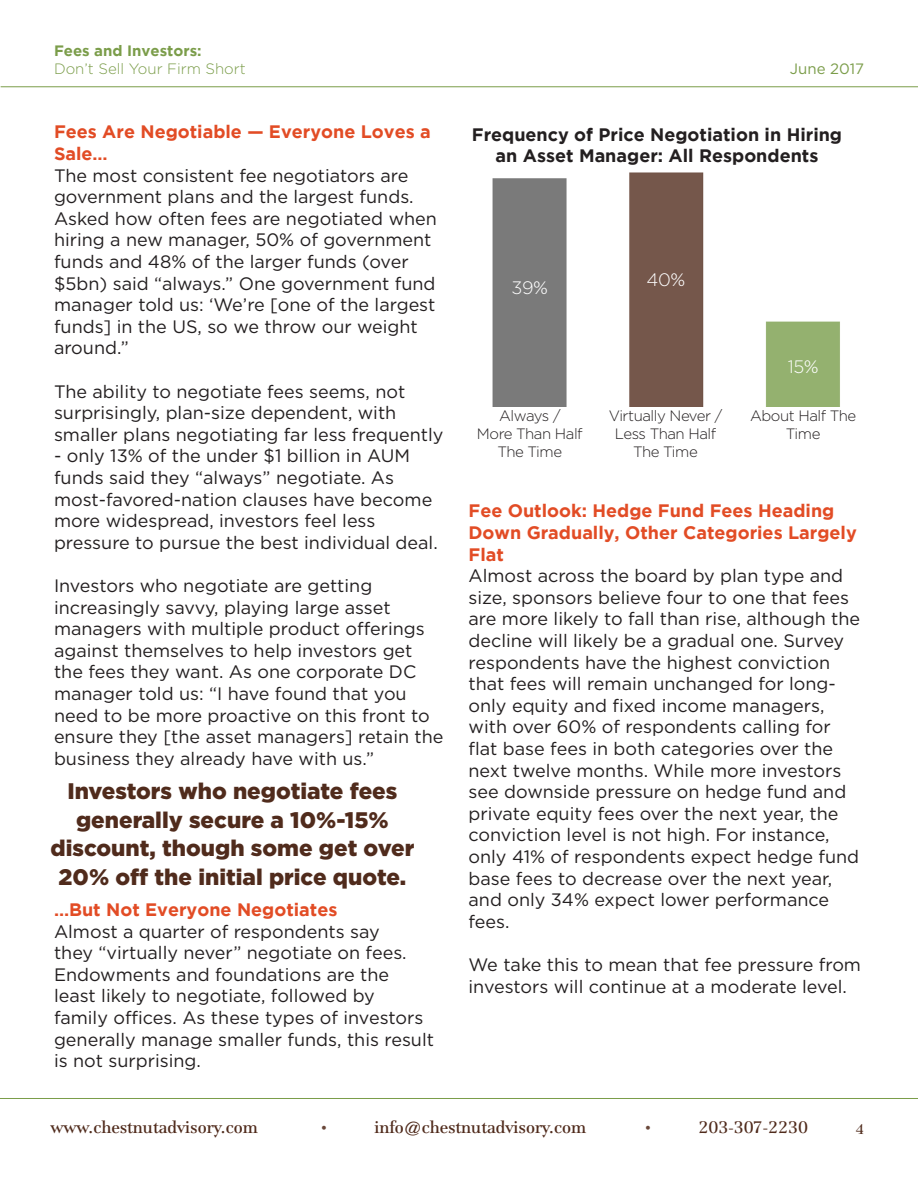
<style>
.page{position:relative;width:918px;height:1188px;background:#fff}
.page>*{position:absolute;margin:0;border:0;box-sizing:border-box;transform-origin:0 0}
.t1{font:900 22.5px/28.5px "Gotham";color:#502b1c;text-align:center}
.Gotham_Book_Body{font:18px/21.6px "Gotham";color:#231f20}
.Gotham_Book_Body-2{font:700 18px/21.6px "Gotham";color:#e24c25}
.t2{font:700 18px/21px "Gotham";color:#231f20;text-align:center}
.t3{font:18px "AT Jamille";color:#502b1c}
.t4{font:300 18px "Gotham";color:#fff}
.t5{font:300 15px "Gotham";letter-spacing:-.03em;color:#231f20}
.t6{font:300 15px "Gotham";color:#7b9d4a}
.t7{font:700 15px "Gotham";color:#7b9d4a}
.t8{font:15px "Gotham";color:#7b9d4a}
.t9{font:15px "Gotham";color:#6a483a}
.t10{font:15px "AT Jamille";color:#502b1c}
</style>
<div class="page">
<hr style="left:0;top:1098px;width:918px;height:1px;background:#7b9d4a">
<hr style="left:1px;top:86px;width:917px;height:1px;background:#7b9d4a">
<img style="left:492px;top:172px;width:348px;height:235px">
<p class="t7" style="left:54px;top:43px;width:149px">Fees and Investors:</p>
<p class="t6" style="left:54px;top:61px;width:193px">Don’t Sell Your Firm Short</p>
<p class="t8" style="left:790px;top:60px;width:76px">June 2017</p>
<p class="Gotham_Book_Body-2" style="left:54px;top:121px;width:378px">Fees Are Negotiable — Everyone Loves a<br>Sale…</p>
<p class="Gotham_Book_Body" style="left:54px;top:164px;width:385px">The most consistent fee negotiators are government plans and the largest funds.<br>Asked how often fees are negotiated when hiring a new manager, 50% of government funds and 48% of the larger funds (over $5bn) said “always.” One government fund manager told us: ‘We’re [one of the largest funds] in the US, so we throw our weight around.”</p>
<p class="Gotham_Book_Body" style="left:54px;top:380px;width:391px">The ability to negotiate fees seems, not surprisingly, plan-size dependent, with smaller plans negotiating far less frequently</p>
<p class="Gotham_Book_Body" style="left:54px;top:445px;width:385px">- only 13% of the under $1 billion in AUM funds said they “always” negotiate. As most-favored-nation clauses have become more widespread, investors feel less pressure to pursue the best individual deal.</p>
<p class="Gotham_Book_Body" style="left:54px;top:575px;width:391px">Investors who negotiate are getting increasingly savvy, playing large asset managers with multiple product offerings against themselves to help investors get the fees they want. As one corporate DC manager told us: “I have found that you need to be more proactive on this front to ensure they [the asset managers] retain the business they already have with us.”</p>
<p class="t1" style="left:51px;top:776px;width:365px">Investors who negotiate fees generally secure a 10%-15% discount, though some get over<br>20% off the initial price quote.</p>
<p class="Gotham_Book_Body-2" style="left:54px;top:898px;width:285px">…But Not Everyone Negotiates</p>
<p class="Gotham_Book_Body" style="left:54px;top:920px;width:382px">Almost a quarter of respondents say<br>they “virtually never” negotiate on fees.<br>Endowments and foundations are the least likely to negotiate, followed by<br>family offices. As these types of investors generally manage smaller funds, this result is not surprising.</p>
<p class="t2" style="left:472px;top:123px;width:372px">Frequency of Price Negotiation in Hiring an Asset Manager: All Respondents</p>
<p class="t4" style="left:512px;top:278px;width:38px">39%</p>
<p class="t4" style="left:647px;top:270px;width:40px">40%</p>
<p class="t5" style="left:499px;top:408px;width:63px">Always /</p>
<p class="t5" style="left:477px;top:426px;width:107px">More Than Half</p>
<p class="t5" style="left:498px;top:444px;width:66px">The Time</p>
<p class="t5" style="left:609px;top:408px;width:115px">Virtually Never /</p>
<p class="t5" style="left:615px;top:426px;width:103px">Less Than Half</p>
<p class="t5" style="left:633px;top:444px;width:66px">The Time</p>
<p class="t4" style="left:788px;top:357px;width:33px">15%</p>
<p class="t5" style="left:750px;top:408px;width:108px">About Half The</p>
<p class="t5" style="left:786px;top:426px;width:36px">Time</p>
<p class="Gotham_Book_Body-2" style="left:469px;top:500px;width:390px">Fee Outlook: Hedge Fund Fees Heading<br>Down Gradually, Other Categories Largely<br>Flat</p>
<p class="Gotham_Book_Body" style="left:469px;top:565px;width:393px">Almost across the board by plan type and size, sponsors believe four to one that fees are more likely to fall than rise, although the decline will likely be a gradual one. Survey respondents have the highest conviction that fees will remain unchanged for long&shy;only equity and fixed income managers, with over 60% of respondents calling for flat base fees in both categories over the next twelve months. While more investors see downside pressure on hedge fund and private equity fees over the next year, the conviction level is not high. For instance, only 41% of respondents expect hedge fund base fees to decrease over the next year, and only 34% expect lower performance fees.</p>
<p class="Gotham_Book_Body" style="left:469px;top:954px;width:394px">We take this to mean that fee pressure from investors will continue at a moderate level.</p>
<p class="t3" style="left:51px;top:1116px;width:209px">www.chestnutadvisory.com</p>
<p class="t9" style="left:321px;top:1119px;width:9px">•</p>
<p class="t3" style="left:375px;top:1116px;width:213px">info@chestnutadvisory.com</p>
<p class="t9" style="left:645px;top:1119px;width:9px">•</p>
<p class="t3" style="left:699px;top:1116px;width:111px">203-307-2230</p>
<p class="t10" style="left:856px;top:1120px;width:10px">4</p>
</div>
